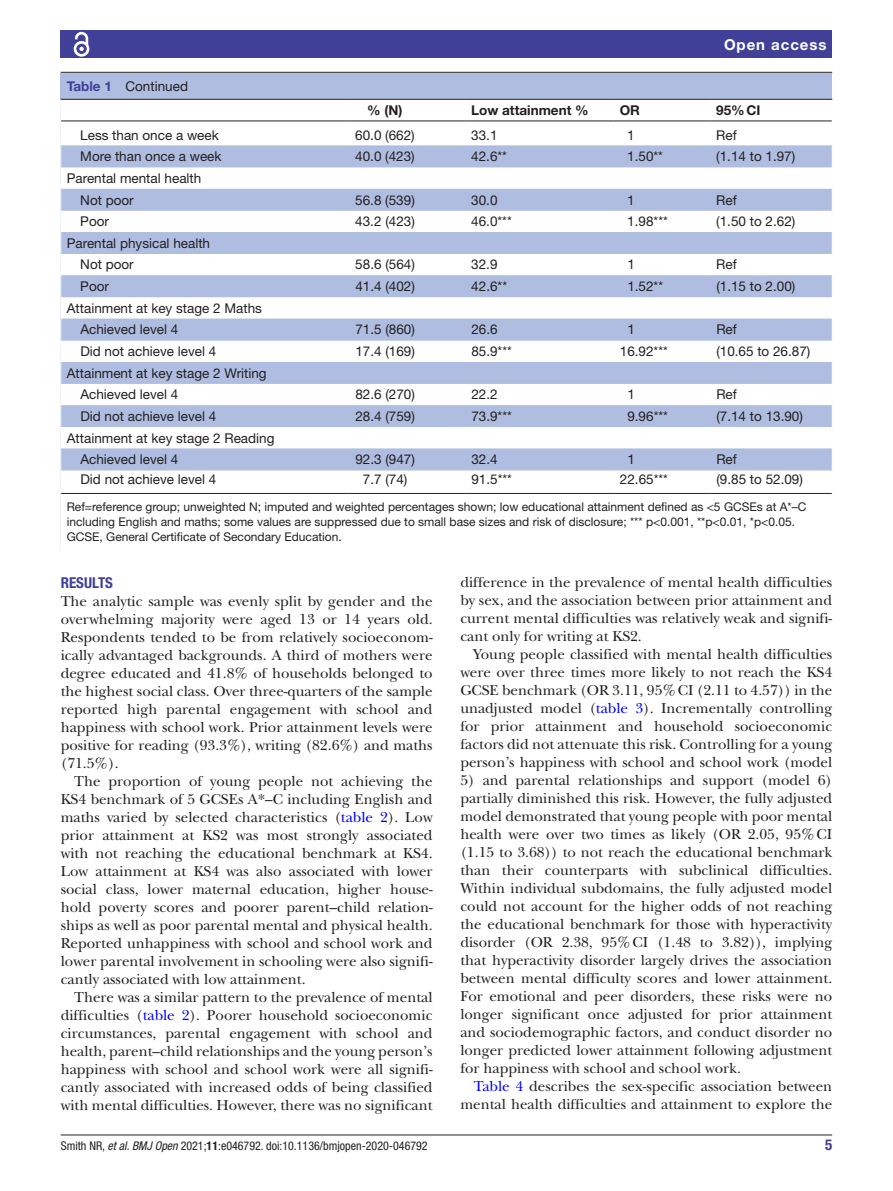
<style>
.page{position:relative;width:893px;height:1191px;background:#fff}
.page>*{position:absolute;margin:0;border:0;box-sizing:border-box;transform-origin:0 0}
.t1{font:15px/18px "New Baskerville";color:#231f20;text-align:justify}
.t2{font:700 15px "Helvetica Neue LT Std";letter-spacing:.065em;color:#fff}
.t3{font:700 condensed 15px "Helvetica Neue LT Std";color:#414099}
.t4{font:13.5px/21.6px "Helvetica Neue LT Std";color:#231f20}
.t5{font:700 13.5px "Helvetica Neue LT Std";color:#231f20}
.t6{font:12px/15px "Helvetica Neue LT Std";color:#231f20}
.t7{font:condensed 12px "Helvetica Neue LT Std";color:#231f20}
.s1{font-weight:700;color:#414099}
.s2{color:#00f}
.s3{font-style:italic}
.s4{font-weight:700}
</style>
<div class="page">
<hr style="left:61px;top:1134px;width:771px;height:1px;background:#231f20">
<div style="left:61px;top:31px;width:771px;height:27px;background:#414099"></div>
<svg style="left:73px;top:31px;width:17px;height:26px"></svg>
<svg style="left:61px;top:120px;width:771px;height:373px"></svg>
<svg style="left:61px;top:146px;width:771px;height:324px;fill:#afbde1"></svg>
<hr style="left:61px;top:99px;width:288px;height:1px;background:#231f20">
<hr style="left:61px;top:121px;width:288px;height:1px;background:#231f20">
<hr style="left:349px;top:99px;width:116px;height:1px;background:#231f20">
<hr style="left:349px;top:121px;width:116px;height:1px;background:#231f20">
<hr style="left:465px;top:99px;width:149px;height:1px;background:#231f20">
<hr style="left:465px;top:121px;width:149px;height:1px;background:#231f20">
<hr style="left:614px;top:99px;width:96px;height:1px;background:#231f20">
<hr style="left:614px;top:121px;width:96px;height:1px;background:#231f20">
<hr style="left:710px;top:99px;width:122px;height:1px;background:#231f20">
<hr style="left:710px;top:121px;width:122px;height:1px;background:#231f20">
<hr style="left:349px;top:493px;width:116px;height:1px;background:#231f20">
<hr style="left:465px;top:493px;width:149px;height:1px;background:#231f20">
<hr style="left:614px;top:493px;width:96px;height:1px;background:#231f20">
<hr style="left:710px;top:493px;width:122px;height:1px;background:#231f20">
<hr style="left:61px;top:493px;width:288px;height:1px;background:#231f20">
<svg style="left:60px;top:100px;width:1px;height:393px"></svg>
<div style="left:61px;top:73px;width:771px;height:18px;background:#afbde1"></div>
<hr style="left:61px;top:72px;width:771px;height:1px;background:#231f20">
<p class="t4" style="left:67px;top:75px;width:123px"><span class="s1">Table 1</span> Continued</p>
<p class="t2" style="left:724px;top:35px;width:104px">Open access</p>
<p class="t5" style="left:367px;top:102px;width:37px">% (N)</p>
<p class="t5" style="left:471px;top:102px;width:119px">Low attainment %</p>
<p class="t5" style="left:620px;top:102px;width:22px">OR</p>
<p class="t5" style="left:716px;top:102px;width:46px">95%CI</p>
<p class="t4" style="left:80px;top:124px;width:140px">Less than once a week</p>
<p class="t4" style="left:355px;top:124px;width:61px">60.0 (662)</p>
<p class="t4" style="left:471px;top:124px;width:28px">33.1</p>
<p class="t4" style="left:627px;top:124px;width:9px">1</p>
<p class="t4" style="left:716px;top:124px;width:22px">Ref</p>
<p class="t4" style="left:80px;top:145px;width:143px">More than once a week</p>
<p class="t4" style="left:355px;top:145px;width:61px">40.0 (423)</p>
<p class="t4" style="left:471px;top:145px;width:37px">42.6**</p>
<p class="t4" style="left:627px;top:145px;width:37px">1.50**</p>
<p class="t4" style="left:716px;top:145px;width:81px">(1.14 to 1.97)</p>
<p class="t4" style="left:80px;top:167px;width:123px;text-indent:-14px">Parental mental health<br>Not poor</p>
<p class="t4" style="left:355px;top:189px;width:61px">56.8 (539)</p>
<p class="t4" style="left:471px;top:189px;width:28px">30.0</p>
<p class="t4" style="left:627px;top:189px;width:9px">1</p>
<p class="t4" style="left:716px;top:189px;width:22px">Ref</p>
<p class="t4" style="left:80px;top:210px;width:30px">Poor</p>
<p class="t4" style="left:355px;top:210px;width:61px">43.2 (423)</p>
<p class="t4" style="left:471px;top:210px;width:42px">46.0***</p>
<p class="t4" style="left:627px;top:210px;width:42px">1.98***</p>
<p class="t4" style="left:716px;top:210px;width:81px">(1.50 to 2.62)</p>
<p class="t4" style="left:80px;top:232px;width:131px;text-indent:-14px">Parental physical health<br>Not poor</p>
<p class="t4" style="left:355px;top:254px;width:61px">58.6 (564)</p>
<p class="t4" style="left:471px;top:254px;width:28px">32.9</p>
<p class="t4" style="left:627px;top:254px;width:9px">1</p>
<p class="t4" style="left:716px;top:254px;width:22px">Ref</p>
<p class="t4" style="left:80px;top:275px;width:30px">Poor</p>
<p class="t4" style="left:355px;top:275px;width:61px">41.4 (402)</p>
<p class="t4" style="left:471px;top:275px;width:37px">42.6**</p>
<p class="t4" style="left:627px;top:275px;width:37px">1.52**</p>
<p class="t4" style="left:716px;top:275px;width:81px">(1.15 to 2.00)</p>
<p class="t4" style="left:80px;top:297px;width:183px;text-indent:-14px">Attainment at key stage 2 Maths<br>Achieved level 4</p>
<p class="t4" style="left:355px;top:319px;width:61px">71.5 (860)</p>
<p class="t4" style="left:471px;top:319px;width:28px">26.6</p>
<p class="t4" style="left:627px;top:319px;width:9px">1</p>
<p class="t4" style="left:716px;top:319px;width:22px">Ref</p>
<p class="t4" style="left:80px;top:340px;width:138px">Did not achieve level 4</p>
<p class="t4" style="left:355px;top:340px;width:61px">17.4 (169)</p>
<p class="t4" style="left:471px;top:340px;width:42px">85.9***</p>
<p class="t4" style="left:620px;top:340px;width:50px">16.92***</p>
<p class="t4" style="left:716px;top:340px;width:96px">(10.65 to 26.87)</p>
<p class="t4" style="left:80px;top:362px;width:188px;text-indent:-14px">Attainment at key stage 2 Writing<br>Achieved level 4</p>
<p class="t4" style="left:355px;top:383px;width:61px">82.6 (270)</p>
<p class="t4" style="left:471px;top:383px;width:28px">22.2</p>
<p class="t4" style="left:627px;top:383px;width:9px">1</p>
<p class="t4" style="left:716px;top:383px;width:22px">Ref</p>
<p class="t4" style="left:80px;top:405px;width:138px">Did not achieve level 4</p>
<p class="t4" style="left:355px;top:405px;width:61px">28.4 (759)</p>
<p class="t4" style="left:471px;top:405px;width:42px">73.9***</p>
<p class="t4" style="left:627px;top:405px;width:42px">9.96***</p>
<p class="t4" style="left:716px;top:405px;width:88px">(7.14 to 13.90)</p>
<p class="t4" style="left:80px;top:427px;width:196px;text-indent:-14px">Attainment at key stage 2 Reading<br>Achieved level 4</p>
<p class="t4" style="left:355px;top:448px;width:61px">92.3 (947)</p>
<p class="t4" style="left:471px;top:448px;width:28px">32.4</p>
<p class="t4" style="left:627px;top:448px;width:9px">1</p>
<p class="t4" style="left:716px;top:448px;width:22px">Ref</p>
<p class="t4" style="left:80px;top:469px;width:138px">Did not achieve level 4</p>
<p class="t4" style="left:363px;top:469px;width:46px">7.7 (74)</p>
<p class="t4" style="left:471px;top:469px;width:42px">91.5***</p>
<p class="t4" style="left:620px;top:469px;width:50px">22.65***</p>
<p class="t4" style="left:716px;top:469px;width:88px">(9.85 to 52.09)</p>
<p class="t6" style="left:67px;top:499px;width:741px">Ref=reference group; unweighted N; imputed and weighted percentages shown; low educational attainment defined as &lt;5 GCSEs at A*–C including English and maths; some values are suppressed due to small base sizes and risk of disclosure; *** p&lt;0.001, **p&lt;0.01, *p&lt;0.05.<br>GCSE, General Certificate of Secondary Education.</p>
<p class="t3" style="left:61px;top:573px;width:54px">RESULTS</p>
<p class="t1" style="left:61px;top:592px;width:373px">The analytic sample was evenly split by gender and the overwhelming majority were aged 13 or 14 years old.<br>Respondents tended to be from relatively socioeconom&shy;ically advantaged backgrounds. A third of mothers were degree educated and 41.8% of households belonged to the highest social class. Over three-quarters of the sample reported high parental engagement with school and happiness with school work. Prior attainment levels were positive for reading (93.3%), writing (82.6%) and maths (71.5%).</p>
<p class="t1" style="left:61px;top:772px;width:373px;text-indent:14px">The proportion of young people not achieving the KS4 benchmark of 5 GCSEs A*–C including English and maths varied by selected characteristics (<span class="s2">table 2</span>). Low prior attainment at KS2 was most strongly associated with not reaching the educational benchmark at KS4.<br>Low attainment at KS4 was also associated with lower social class, lower maternal education, higher house&shy;hold poverty scores and poorer parent–child relation&shy;ships as well as poor parental mental and physical health.<br>Reported unhappiness with school and school work and lower parental involvement in schooling were also signifi&shy;cantly associated with low attainment.</p>
<p class="t1" style="left:61px;top:988px;width:373px;text-indent:14px">There was a similar pattern to the prevalence of mental difficulties (<span class="s2">table 2</span>). Poorer household socioeconomic circumstances, parental engagement with school and health, parent–child relationships and the young person’s happiness with school and school work were all signifi&shy;cantly associated with increased odds of being classified with mental difficulties. However, there was no significant</p>
<p class="t1" style="left:460px;top:573px;width:373px">difference in the prevalence of mental health difficulties by sex, and the association between prior attainment and current mental difficulties was relatively weak and signifi&shy;cant only for writing at KS2.</p>
<p class="t1" style="left:460px;top:645px;width:373px;text-indent:13px">Young people classified with mental health difficulties were over three times more likely to not reach the KS4<br>GCSE benchmark (OR 3.11, 95%CI (2.11 to 4.57)) in the unadjusted model (<span class="s2">table 3</span>). Incrementally controlling for prior attainment and household socioeconomic factors did not attenuate this risk. Controlling for a young person’s happiness with school and school work (model</p>
<p class="t1" style="left:460px;top:771px;width:373px">5) and parental relationships and support (model 6) partially diminished this risk. However, the fully adjusted model demonstrated that young people with poor mental health were over two times as likely (OR 2.05, 95%CI (1.15 to 3.68)) to not reach the educational benchmark than their counterparts with subclinical difficulties.<br>Within individual subdomains, the fully adjusted model could not account for the higher odds of not reaching the educational benchmark for those with hyperactivity disorder (OR 2.38, 95%CI (1.48 to 3.82)), implying that hyperactivity disorder largely drives the association between mental difficulty scores and lower attainment.<br>For emotional and peer disorders, these risks were no longer significant once adjusted for prior attainment and sociodemographic factors, and conduct disorder no longer predicted lower attainment following adjustment for happiness with school and school work.</p>
<p class="t1" style="left:460px;top:1077px;width:373px;text-align:right"><span class="s2">Table 4</span> describes the sex-specific association between mental health difficulties and attainment to explore the</p>
<p class="t7" style="left:61px;top:1138px;width:368px">Smith NR, <span class="s3">et al</span>. <span class="s3">BMJ Open</span> 2021;<span class="s4">11</span>:e046792. doi:10.1136/bmjopen-2020-046792</p>
<p class="t3" style="left:825px;top:1135px;width:9px">5</p>
</div>
